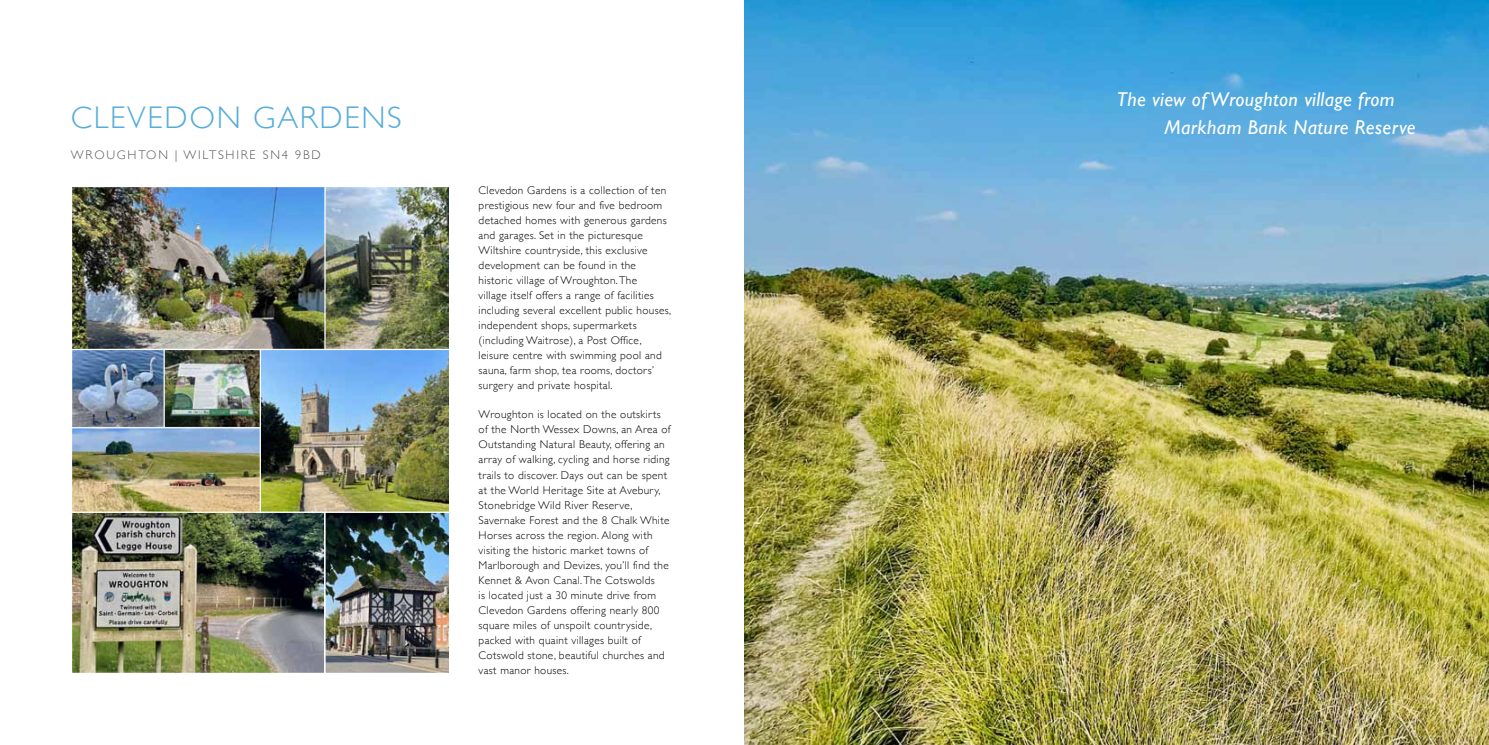
<style>
.page{position:relative;width:1489px;height:745px;background:#fff}
.page>*{position:absolute;margin:0;border:0;box-sizing:border-box;transform-origin:0 0}
.t1{font:300 31.25px "Gill Sans";letter-spacing:.055em;color:#55adda}
.t2{font:italic 20px/27.5px "Gill Sans";letter-spacing:.02em;color:#fff}
.t3{font:300 12.5px "Gill Sans";letter-spacing:.14em;color:#58595b}
.t4{font:300 11.25px/15px "Gill Sans";letter-spacing:.03em;color:#000}
</style>
<div class="page">
<img style="left:73px;top:188px;width:251px;height:160px">
<img style="left:73px;top:513px;width:250px;height:158px">
<div style="left:71px;top:511px;width:254px;height:162px;border:1px solid #fff"></div>
<img style="left:326px;top:188px;width:122px;height:160px">
<div style="left:324px;top:186px;width:126px;height:164px;border:1px solid #fff"></div>
<img style="left:326px;top:513px;width:122px;height:158px">
<div style="left:324px;top:511px;width:126px;height:162px;border:1px solid #fff"></div>
<img style="left:73px;top:350px;width:90px;height:76px">
<div style="left:71px;top:348px;width:98px;height:80px;border:1px solid #fff"></div>
<img style="left:165px;top:350px;width:95px;height:76px">
<div style="left:163px;top:348px;width:99px;height:80px;border:1px solid #fff"></div>
<img style="left:73px;top:429px;width:186px;height:81px">
<div style="left:71px;top:427px;width:190px;height:85px;border:1px solid #fff"></div>
<img style="left:262px;top:350px;width:186px;height:160px">
<div style="left:260px;top:348px;width:190px;height:164px;border:1px solid #fff"></div>
<img style="left:744px;top:0;width:744px;height:744px">
<h1 class="t1" style="left:71px;top:104px;width:332px">CLEVEDON GARDENS</h1>
<p class="t3" style="left:71px;top:150px;width:251px">WROUGHTON | WILTSHIRE SN4 9BD</p>
<p class="t4" style="left:478px;top:183px;width:194px">Clevedon Gardens is a collection of ten prestigious new four and five bedroom detached homes with generous gardens and garages. Set in the picturesque Wiltshire countryside, this exclusive development can be found in the historic village of Wroughton. The<br>village itself offers a range of facilities including several excellent public houses, independent shops, supermarkets (including Waitrose), a Post Office, leisure centre with swimming pool and sauna, farm shop, tea rooms, doctors’ surgery and private hospital.</p>
<p class="t4" style="left:478px;top:407px;width:193px">Wroughton is located on the outskirts of the North Wessex Downs, an Area of Outstanding Natural Beauty, offering an array of walking, cycling and horse riding trails to discover. Days out can be spent at the World Heritage Site at Avebury, Stonebridge Wild River Reserve, Savernake Forest and the 8 Chalk White Horses across the region. Along with visiting the historic market towns of Marlborough and Devizes, you’ll find the Kennet &amp; Avon Canal. The Cotswolds<br>is located just a 30 minute drive from Clevedon Gardens offering nearly 800 square miles of unspoilt countryside, packed with quaint villages built of Cotswold stone, beautiful churches and vast manor houses.</p>
<h2 class="t2" style="left:1164px;top:87px;width:253px;text-indent:-48px">The view of Wroughton village from<br>Markham Bank Nature Reserve</h2>
</div>
